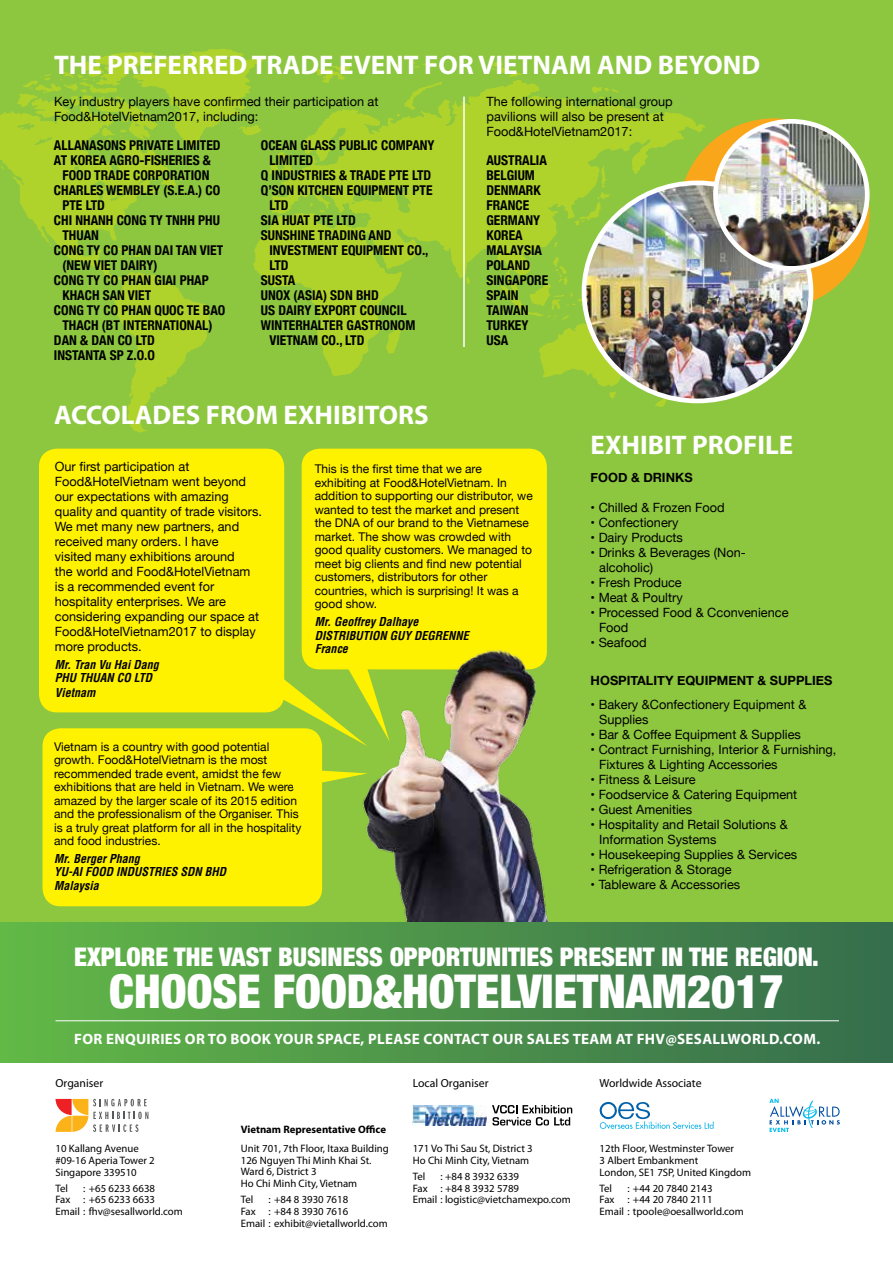
<style>
.page{position:relative;width:893px;height:1263px;background:#fff}
.page>*{position:absolute;margin:0;border:0;box-sizing:border-box;transform-origin:0 0}
.t1{font:900 condensed 46.5px "Helvetica Neue";color:#fff}
.t2{font:700 27px "Myriad Pro";color:#fff}
.t3{font:900 condensed 25.65px "Helvetica Neue";color:#fff}
.t4{font:700 15px "Myriad Pro";letter-spacing:.02em;color:#fff}
.t5{font:700 condensed 13.5px/15px "Helvetica Neue";color:#000}
.t6{font:12.75px/15px "Helvetica Neue";color:#000}
.t7{font:700 12.75px "Helvetica Neue";color:#000}
.t8{font:12px/13.5px "Helvetica Neue";color:#000}
.t9{font:italic 700 condensed 12px/13.5px "Helvetica";color:#000}
.t10{font:11.7px "Myriad Pro";color:#000}
.t11{font:10.8px/11.7px "Myriad Pro";color:#000}
.t12{font:700 10.8px "Myriad Pro";color:#000}
</style>
<div class="page">
<div style="left:0;top:0;width:893px;height:1042px;background:#8dc63f"></div>
<div style="left:302px;top:449px;width:245px;height:220px;background:#fff200;border-radius:18px"></div>
<img style="left:261px;top:525px;width:357px;height:398px">
<div style="left:39px;top:449px;width:245px;height:263px;background:#fff200;border-radius:18px"></div>
<div style="left:43px;top:728px;width:279px;height:178px;background:#fff200;border-radius:18px"></div>
<div style="left:0;top:923px;width:893px;height:139px;background:linear-gradient(to right,#64b848,#366d4e)"></div>
<svg style="left:394px;top:63px;width:7px;height:4px"></svg>
<svg style="left:412px;top:62px;width:22px;height:6px"></svg>
<svg style="left:492px;top:61px;width:30px;height:16px"></svg>
<svg style="left:253px;top:80px;width:453px;height:296px;fill:#b0d32b"></svg>
<svg style="left:0;top:111px;width:209px;height:322px"></svg>
<svg style="left:574px;top:163px;width:36px;height:63px"></svg>
<svg style="left:655px;top:401px;width:24px;height:6px"></svg>
<svg style="left:315px;top:66px;width:36px;height:17px"></svg>
<svg style="left:17px;top:49px;width:278px;height:139px"></svg>
<svg style="left:386px;top:323px;width:16px;height:31px"></svg>
<svg style="left:500px;top:254px;width:84px;height:123px"></svg>
<div style="left:679px;top:118px;width:191px;height:191px;background:#faa61a;border-radius:50%"></div>
<img style="left:584px;top:183px;width:227px;height:218px">
<div style="left:582px;top:181px;width:231px;height:222px;border:5px solid #fff;border-radius:50%"></div>
<img style="left:715px;top:121px;width:152px;height:147px">
<div style="left:713px;top:119px;width:157px;height:152px;border:5px solid #fff;border-radius:50%"></div>
<svg style="left:769px;top:1099px;width:71px;height:33px"></svg>
<svg style="left:492px;top:1105px;width:80px;height:20px"></svg>
<img style="left:413px;top:1105px;width:73px;height:21px">
<svg style="left:56px;top:1099px;width:92px;height:33px"></svg>
<svg style="left:599px;top:1101px;width:114px;height:28px"></svg>
<hr style="left:463px;top:97px;width:2px;height:250px;background:#fff">
<hr style="left:56px;top:1020px;width:783px;height:1px;background:#fff">
<svg style="left:268px;top:655px;width:122px;height:91px"></svg>
<svg style="left:322px;top:769px;width:46px;height:19px"></svg>
<h2 class="t2" style="left:54px;top:48px;width:708px">THE PREFERRED TRADE EVENT FOR VIETNAM AND BEYOND</h2>
<p class="t6" style="left:54px;top:94px;width:326px">Key industry players have confirmed their participation at<br>Food&amp;HotelVietnam2017, including:</p>
<p class="t6" style="left:486px;top:94px;width:188px">The following international group pavilions will also be present at<br>Food&amp;HotelVietnam2017:</p>
<p class="t5" style="left:54px;top:136px;width:168px">ALLANASONS PRIVATE LIMITED</p>
<p class="t5" style="left:54px;top:151px;width:158px">AT KOREA AGRO-FISHERIES &amp;</p>
<p class="t5" style="left:62px;top:166px;width:148px">FOOD TRADE CORPORATION</p>
<p class="t5" style="left:54px;top:181px;width:168px">CHARLES WEMBLEY (S.E.A.) CO</p>
<p class="t5" style="left:62px;top:196px;width:44px">PTE LTD</p>
<p class="t5" style="left:54px;top:211px;width:167px">CHI NHANH CONG TY TNHH PHU</p>
<p class="t5" style="left:62px;top:226px;width:38px">THUAN</p>
<p class="t5" style="left:54px;top:241px;width:171px">CONG TY CO PHAN DAI TAN VIET</p>
<p class="t5" style="left:62px;top:256px;width:96px">(NEW VIET DAIRY)</p>
<p class="t5" style="left:54px;top:271px;width:156px">CONG TY CO PHAN GIAI PHAP</p>
<p class="t5" style="left:62px;top:286px;width:90px">KHACH SAN VIET</p>
<p class="t5" style="left:54px;top:301px;width:173px">CONG TY CO PHAN QUOC TE BAO</p>
<p class="t5" style="left:62px;top:316px;width:151px">THACH (BT INTERNATIONAL)</p>
<p class="t5" style="left:54px;top:331px;width:102px">DAN &amp; DAN CO LTD</p>
<p class="t5" style="left:54px;top:346px;width:102px">INSTANTA SP Z.O.O</p>
<p class="t5" style="left:261px;top:136px;width:175px">OCEAN GLASS PUBLIC COMPANY</p>
<p class="t5" style="left:269px;top:151px;width:45px">LIMITED</p>
<p class="t5" style="left:261px;top:166px;width:172px">Q INDUSTRIES &amp; TRADE PTE LTD</p>
<p class="t5" style="left:261px;top:181px;width:173px">Q’SON KITCHEN EQUIPMENT PTE</p>
<p class="t5" style="left:269px;top:196px;width:21px">LTD</p>
<p class="t5" style="left:261px;top:211px;width:96px">SIA HUAT PTE LTD</p>
<p class="t5" style="left:261px;top:226px;width:132px">SUNSHINE TRADING AND</p>
<p class="t5" style="left:269px;top:241px;width:161px">INVESTMENT EQUIPMENT CO.,</p>
<p class="t5" style="left:269px;top:256px;width:21px">LTD</p>
<p class="t5" style="left:261px;top:271px;width:36px">SUSTA</p>
<p class="t5" style="left:261px;top:286px;width:119px">UNOX (ASIA) SDN BHD</p>
<p class="t5" style="left:261px;top:301px;width:147px">US DAIRY EXPORT COUNCIL</p>
<p class="t5" style="left:261px;top:316px;width:156px">WINTERHALTER GASTRONOM</p>
<p class="t5" style="left:269px;top:331px;width:97px">VIETNAM CO., LTD</p>
<h2 class="t2" style="left:54px;top:397px;width:376px">ACCOLADES FROM EXHIBITORS</h2>
<p class="t5" style="left:486px;top:151px;width:63px">AUSTRALIA<br>BELGIUM<br>DENMARK<br>FRANCE<br>GERMANY<br>KOREA<br>MALAYSIA<br>POLAND<br>SINGAPORE<br>SPAIN<br>TAIWAN<br>TURKEY<br>USA</p>
<p class="t6" style="left:55px;top:460px;width:209px">Our first participation at<br>Food&amp;HotelVietnam went beyond our expectations with amazing quality and quantity of trade visitors.<br>We met many new partners, and received many orders. I have<br>visited many exhibitions around<br>the world and Food&amp;HotelVietnam is a recommended event for hospitality enterprises. We are considering expanding our space at<br>Food&amp;HotelVietnam2017 to display more products.</p>
<p class="t9" style="left:55px;top:658px;width:106px">Mr. Tran Vu Hai Dang<br>PHU THUAN CO LTD</p>
<p class="t9" style="left:55px;top:686px;width:42px">Vietnam</p>
<p class="t8" style="left:315px;top:463px;width:220px">This is the first time that we are exhibiting at Food&amp;HotelVietnam. In addition to supporting our distributor, we wanted to test the market and present the DNA of our brand to the Vietnamese market. The show was crowded with good quality customers. We managed to meet big clients and find new potential customers, distributors for other countries, which is surprising! It was a good show.</p>
<p class="t9" style="left:315px;top:615px;width:156px">Mr. Geoffrey Dalhaye<br>DISTRIBUTION GUY DEGRENNE<br>France</p>
<p class="t8" style="left:54px;top:740px;width:249px">Vietnam is a country with good potential growth. Food&amp;HotelVietnam is the most recommended trade event, amidst the few exhibitions that are held in Vietnam. We were amazed by the larger scale of its 2015 edition and the professionalism of the Organiser. This is a truly great platform for all in the hospitality and food industries.</p>
<p class="t9" style="left:54px;top:852px;width:174px">Mr. Berger Phang<br>YU-AI FOOD INDUSTRIES SDN BHD<br>Malaysia</p>
<h2 class="t2" style="left:591px;top:427px;width:204px">EXHIBIT PROFILE</h2>
<p class="t7" style="left:591px;top:468px;width:104px">FOOD &amp; DRINKS</p>
<p class="t6" style="left:591px;top:501px;width:136px">• Chilled &amp; Frozen Food</p>
<p class="t6" style="left:591px;top:516px;width:89px">• Confectionery</p>
<p class="t6" style="left:591px;top:531px;width:94px">• Dairy Products</p>
<p class="t6" style="left:599px;top:546px;width:148px;text-indent:-9px">• Drinks &amp; Beverages (Non&shy;alcoholic)</p>
<p class="t6" style="left:591px;top:576px;width:93px">• Fresh Produce</p>
<p class="t6" style="left:591px;top:591px;width:94px">• Meat &amp; Poultry</p>
<p class="t6" style="left:599px;top:606px;width:191px;text-indent:-9px">• Processed Food &amp; Cconvenience<br>Food</p>
<p class="t6" style="left:591px;top:636px;width:57px">• Seafood</p>
<p class="t7" style="left:591px;top:671px;width:243px">HOSPITALITY EQUIPMENT &amp; SUPPLIES</p>
<p class="t6" style="left:599px;top:698px;width:209px;text-indent:-9px">• Bakery &amp;Confectionery Equipment &amp;<br>Supplies</p>
<p class="t6" style="left:591px;top:727px;width:212px">• Bar &amp; Coffee Equipment &amp; Supplies</p>
<p class="t6" style="left:599px;top:742px;width:239px;text-indent:-9px">• Contract Furnishing, Interior &amp; Furnishing,<br>Fixtures &amp; Lighting Accessories</p>
<p class="t6" style="left:591px;top:772px;width:107px">• Fitness &amp; Leisure</p>
<p class="t6" style="left:591px;top:787px;width:208px">• Foodservice &amp; Catering Equipment</p>
<p class="t6" style="left:591px;top:802px;width:103px">• Guest Amenities</p>
<p class="t6" style="left:599px;top:817px;width:190px;text-indent:-9px">• Hospitality and Retail Solutions &amp;<br>Information Systems</p>
<p class="t6" style="left:591px;top:847px;width:208px">• Housekeeping Supplies &amp; Services</p>
<p class="t6" style="left:591px;top:862px;width:142px">• Refrigeration &amp; Storage</p>
<p class="t6" style="left:591px;top:877px;width:151px">• Tableware &amp; Accessories</p>
<h3 class="t3" style="left:74px;top:936px;width:746px">EXPLORE THE VAST BUSINESS OPPORTUNITIES PRESENT IN THE REGION.</h3>
<h1 class="t1" style="left:109px;top:953px;width:676px">CHOOSE FOOD&amp;HOTELVIETNAM2017</h1>
<p class="t4" style="left:74px;top:1029px;width:747px">FOR ENQUIRIES OR TO BOOK YOUR SPACE, PLEASE CONTACT OUR SALES TEAM AT FHV@SESALLWORLD.COM.</p>
<p class="t10" style="left:56px;top:1076px;width:49px">Organiser</p>
<p class="t10" style="left:413px;top:1076px;width:77px">Local Organiser</p>
<p class="t10" style="left:600px;top:1076px;width:103px">Worldwide Associate</p>
<p class="t11" style="left:56px;top:1142px;width:101px">10 Kallang Avenue #09-16 Aperia Tower 2<br>Singapore 339510</p>
<p class="t11" style="left:56px;top:1182px;width:14px">Tel</p>
<p class="t11" style="left:56px;top:1182px;width:129px;text-indent:28px">: +65 6233 6638<br>Fax : +65 6233 6633<br>Email : fhv@sesallworld.com</p>
<p class="t12" style="left:241px;top:1122px;width:147px">Vietnam Representative Office</p>
<p class="t11" style="left:241px;top:1142px;width:150px">Unit 701, 7th Floor, Itaxa Building<br>126 Nguyen Thi Minh Khai St.<br>Ward 6, District 3<br>Ho Chi Minh City, Vietnam</p>
<p class="t11" style="left:241px;top:1193px;width:14px">Tel</p>
<p class="t11" style="left:241px;top:1193px;width:148px;text-indent:28px">: +84 8 3930 7618<br>Fax : +84 8 3930 7616<br>Email : exhibit@vietallworld.com</p>
<p class="t11" style="left:413px;top:1142px;width:121px">171 Vo Thi Sau St, District 3<br>Ho Chi Minh City, Vietnam</p>
<p class="t11" style="left:413px;top:1170px;width:14px">Tel</p>
<p class="t11" style="left:413px;top:1170px;width:159px;text-indent:28px">: +84 8 3932 6339<br>Fax : +84 8 3932 5789<br>Email : logistic@vietchamexpo.com</p>
<p class="t11" style="left:600px;top:1142px;width:153px">12th Floor, Westminster Tower<br>3 Albert Embankment<br>London, SE1 7SP, United Kingdom</p>
<p class="t11" style="left:600px;top:1182px;width:14px">Tel</p>
<p class="t11" style="left:600px;top:1182px;width:146px;text-indent:28px">: +44 20 7840 2143<br>Fax : +44 20 7840 2111<br>Email : tpoole@oesallworld.com</p>
</div>
